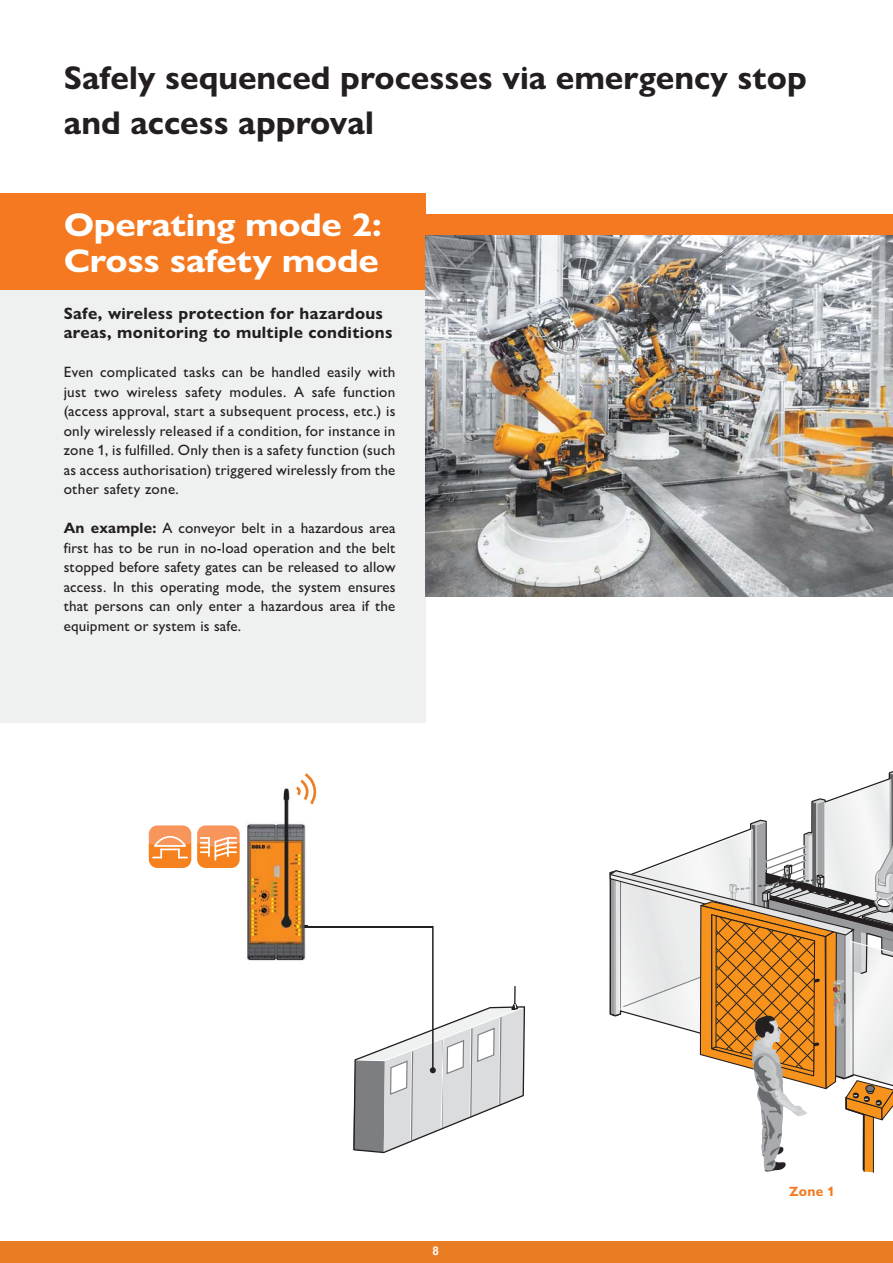
<style>
.page{position:relative;width:893px;height:1263px;background:#fff}
.page>*{position:absolute;margin:0;border:0;box-sizing:border-box;transform-origin:0 0}
.t1{font:700 33px/45px "Gill Sans Nova";color:#231f20}
.t2{font:700 33px/36px "Gill Sans Nova";letter-spacing:-.01em;color:#fff;scale:1.1 1}
.t3{font:700 16.5px/19.5px "Gill Sans Nova";letter-spacing:.02em;color:#231f20}
.t4{font:500 15px/19.5px "Gill Sans Nova";letter-spacing:.01em;color:#231f20;text-align:justify}
.t5{font:700 13.5px "Gill Sans Nova";color:#f47920}
.t6{font:700 12px "Arial";color:#fff}
.s1{font-weight:700}
</style>
<div class="page">
<div style="left:0;top:1242px;width:893px;height:21px;background:#ea7d24"></div>
<div style="left:425px;top:214px;width:468px;height:21px;background:#f47920"></div>
<hr style="left:294px;top:926px;width:139px;height:1px;background:#231f20">
<img style="left:246px;top:788px;width:61px;height:173px">
<svg style="left:294px;top:926px;width:13px;height:1px"></svg>
<svg style="left:293px;top:773px;width:23px;height:34px"></svg>
<hr style="left:432px;top:926px;width:2px;height:144px;background:#231f20">
<svg style="left:353px;top:987px;width:173px;height:167px"></svg>
<div style="left:0;top:290px;width:426px;height:433px;background:#eff0f0"></div>
<div style="left:0;top:193px;width:426px;height:97px;background:#f47920"></div>
<img style="left:426px;top:235px;width:467px;height:361px">
<svg style="left:609px;top:771px;width:284px;height:402px"></svg>
<svg style="left:197px;top:825px;width:43px;height:43px;background:#f7a262"></svg>
<hr style="left:214px;top:841px;width:2px;height:20px;background:#fff">
<svg style="left:149px;top:825px;width:42px;height:43px;background:#f79d59"></svg>
<h1 class="t1" style="left:64px;top:59px;width:744px">Safely sequenced processes via emergency stop and access approval</h1>
<h1 class="t2" style="left:64px;top:211px;width:290px">Operating mode 2:<br>Cross safety mode</h1>
<p class="t3" style="left:64px;top:305px;width:330px">Safe, wireless protection for hazardous areas, monitoring to multiple conditions</p>
<p class="t4" style="left:64px;top:364px;width:333px">Even complicated tasks can be handled easily with just two wireless safety modules. A safe function (access approval, start a subsequent process, etc.) is only wirelessly released if a condition, for instance in zone 1, is fulfilled. Only then is a safety function (such as access authorisation) triggered wirelessly from the other safety zone.</p>
<p class="t4" style="left:64px;top:520px;width:333px"><span class="s1">An example:</span> A conveyor belt in a hazardous area first has to be run in no-load operation and the belt stopped before safety gates can be released to allow access. In this operating mode, the system ensures that persons can only enter a hazardous area if the equipment or system is safe.</p>
<p class="t6" style="left:433px;top:1244px;width:8px">8</p>
<p class="t5" style="left:789px;top:1186px;width:47px">Zone 1</p>
</div>
